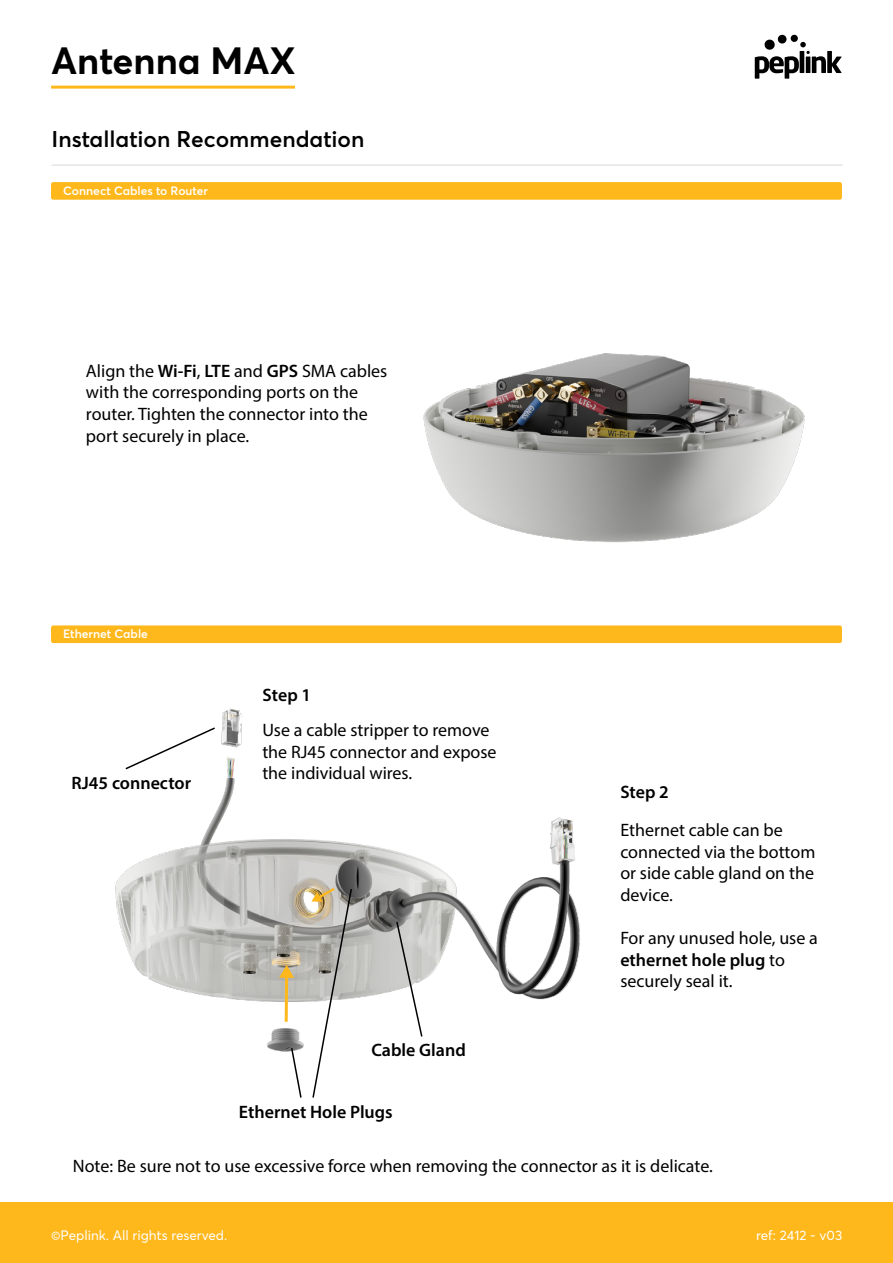
<style>
.page{position:relative;width:893px;height:1263px;background:#fff}
.page>*{position:absolute;margin:0;border:0;box-sizing:border-box;transform-origin:0 0}
.t1{font:700 37.5px "Averta";color:#000}
.t2{font:600 22.5px "Averta";color:#000}
.t3{font:18px/21.6px "Myriad Pro";color:#000}
.t4{font:600 18px "Myriad Pro";color:#000}
.t5{font:13.5px "Averta";color:#fff}
.t6{font:600 12px "Averta";color:#fff}
.s1{font-weight:600}
</style>
<div class="page">
<div style="left:0;top:1203px;width:892px;height:60px;background:#ffb81c"></div>
<svg style="left:754px;top:34px;width:87px;height:45px"></svg>
<img style="left:423px;top:353px;width:382px;height:190px">
<hr style="left:52px;top:164px;width:790px;height:2px;background:#e6e6e6">
<div style="left:51px;top:182px;width:791px;height:18px;background:#ffb81c;border-radius:2px"></div>
<div style="left:51px;top:625px;width:791px;height:18px;background:#ffb81c;border-radius:2px"></div>
<img style="left:115px;top:708px;width:465px;height:344px">
<svg style="left:290px;top:1046px;width:13px;height:52px"></svg>
<svg style="left:395px;top:920px;width:28px;height:118px"></svg>
<svg style="left:311px;top:886px;width:42px;height:212px"></svg>
<hr style="left:285px;top:976px;width:3px;height:46px;background:#ffb81c">
<svg style="left:279px;top:965px;width:15px;height:13px"></svg>
<svg style="left:124px;top:726px;width:93px;height:45px"></svg>
<hr style="left:51px;top:86px;width:244px;height:3px;background:#ffb81c">
<h1 class="t1" style="left:51px;top:37px;width:246px">Antenna MAX</h1>
<p class="t2" style="left:52px;top:125px;width:314px">Installation Recommendation</p>
<p class="t6" style="left:63px;top:183px;width:146px">Connect Cables to Router</p>
<p class="t3" style="left:86px;top:360px;width:303px">Align the <span class="s1">Wi-Fi</span>, <span class="s1">LTE</span> and <span class="s1">GPS</span> SMA cables with the corresponding ports on the router. Tighten the connector into the port securely in place.</p>
<p class="t6" style="left:63px;top:626px;width:86px">Ethernet Cable</p>
<p class="t4" style="left:72px;top:771px;width:121px">RJ45 connector</p>
<p class="t4" style="left:263px;top:684px;width:50px">Step 1</p>
<p class="t3" style="left:262px;top:719px;width:236px">Use a cable stripper to remove the RJ45 connector and expose the individual wires.</p>
<p class="t4" style="left:371px;top:1039px;width:96px">Cable Gland</p>
<p class="t4" style="left:239px;top:1100px;width:155px">Ethernet Hole Plugs</p>
<p class="t4" style="left:620px;top:781px;width:50px">Step 2</p>
<p class="t3" style="left:620px;top:819px;width:196px">Ethernet cable can be connected via the bottom or side cable gland on the device.</p>
<p class="t3" style="left:620px;top:927px;width:199px">For any unused hole, use a <span class="s1">ethernet hole plug</span> to securely seal it.</p>
<p class="t3" style="left:73px;top:1155px;width:641px">Note: Be sure not to use excessive force when removing the connector as it is delicate.</p>
<p class="t5" style="left:51px;top:1226px;width:178px">©Peplink. All rights reserved.</p>
<p class="t5" style="left:756px;top:1226px;width:88px">ref: 2412 - v03</p>
</div>
